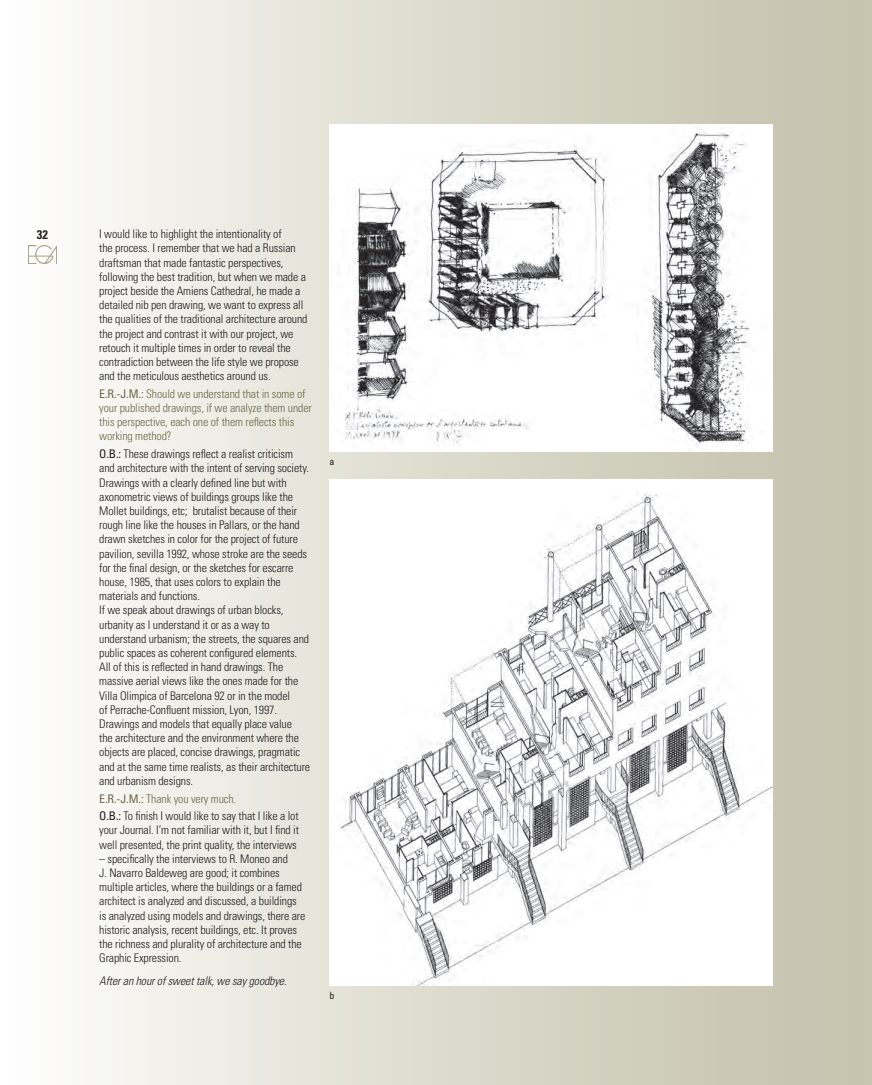
<style>
.page{position:relative;width:872px;height:1085px;background:#fff}
.page>*{position:absolute;margin:0;border:0;box-sizing:border-box;transform-origin:0 0}
.t1{font:700 condensed 12.5px "Univers";color:#231f20}
.t2{font:300 condensed 11.88px/14.2px "Univers";letter-spacing:-.01em;color:#231f20}
.t3{font:300 condensed 11.88px/14.2px "Univers";letter-spacing:-.01em;color:#6d6a4a}
.t4{font:italic 300 condensed 11.88px "Univers";letter-spacing:-.01em;color:#231f20}
.t5{font:condensed 10px "Univers";color:#231f20}
.s1{font-weight:400}
.s2{font-weight:400;color:#6d6a4a}
.s3{color:#6d6a4a}
</style>
<div class="page">
<div style="left:861px;top:0;width:11px;height:1084px;background:#c7c4b0"></div>
<div style="left:0;top:0;width:861px;height:1084px;background:linear-gradient(to right,#fdfcfb,#c2bfa9)"></div>
<img style="left:29px;top:246px;width:27px;height:17px">
<img style="left:330px;top:124px;width:442px;height:327px">
<img style="left:330px;top:479px;width:442px;height:506px">
<p class="t1" style="left:37px;top:226px;width:13px">32</p>
<p class="t2" style="left:99px;top:227px;width:210px">I would like to highlight the intentionality of<br>the process. I remember that we had a Russian draftsman that made fantastic perspectives, following the best tradition, but when we made a project beside the Amiens Cathedral, he made a detailed nib pen drawing, we want to express all the qualities of the traditional architecture around the project and contrast it with our project, we retouch it multiple times in order to reveal the contradiction between the life style we propose and the meticulous aesthetics around us.</p>
<p class="t3" style="left:99px;top:386px;width:214px"><span class="s1">E.R.-J.M.:</span> Should we understand that in some of your published drawings, if we analyze them under this perspective, each one of them reflects this working method?</p>
<p class="t2" style="left:99px;top:447px;width:212px"><span class="s1">O.B.:</span> These drawings reflect a realist criticism and architecture with the intent of serving society.<br>Drawings with a clearly defined line but with axonometric views of buildings groups like the Mollet buildings, etc; brutalist because of their rough line like the houses in Pallars, or the hand drawn sketches in color for the project of future pavilion, sevilla 1992, whose stroke are the seeds for the final design, or the sketches for escarre house, 1985, that uses colors to explain the materials and functions.<br>If we speak about drawings of urban blocks, urbanity as I understand it or as a way to understand urbanism; the streets, the squares and public spaces as coherent configured elements.<br>All of this is reflected in hand drawings. The massive aerial views like the ones made for the Villa Olimpica of Barcelona 92 or in the model<br>of Perrache-Confluent mission, Lyon, 1997.<br>Drawings and models that equally place value<br>the architecture and the environment where the objects are placed, concise drawings, pragmatic and at the same time realists, as their architecture and urbanism designs.</p>
<p class="t2" style="left:99px;top:789px;width:201px;line-height:17.8px"><span class="s2">E.R.-J.M.:</span> <span class="s3">Thank you very much.<br></span><span class="s1">O.B.:</span> To finish I would like to say that I like a lot</p>
<p class="t2" style="left:99px;top:823px;width:201px">your Journal. I’m not familiar with it, but I find it well presented, the print quality, the interviews</p>
<p class="t2" style="left:99px;top:851px;width:208px">– specifically the interviews to R. Moneo and<br>J. Navarro Baldeweg are good; it combines multiple articles, where the buildings or a famed architect is analyzed and discussed, a buildings is analyzed using models and drawings, there are historic analysis, recent buildings, etc. It proves the richness and plurality of architecture and the Graphic Expression.</p>
<p class="t4" style="left:99px;top:973px;width:189px">After an hour of sweet talk, we say goodbye.</p>
<p class="t5" style="left:330px;top:455px;width:6px">a</p>
<p class="t5" style="left:330px;top:988px;width:6px">b</p>
</div>
